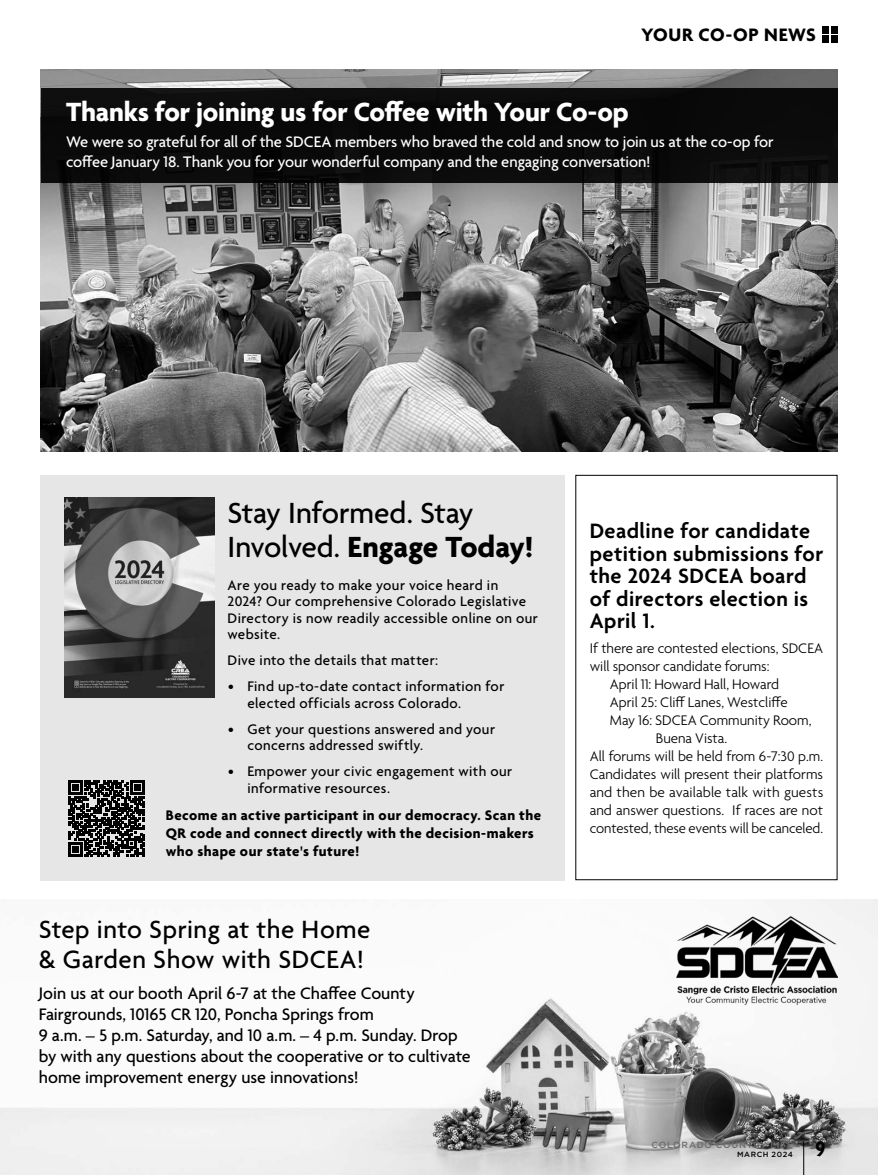
<style>
.page{position:relative;width:878px;height:1175px;background:#fff}
.page>*{position:absolute;margin:0;border:0;box-sizing:border-box;transform-origin:0 0}
.t1{font:500 31.5px/34.2px "Agenda";letter-spacing:-.005em;color:#000}
.t2{font:700 28.5px "Agenda";letter-spacing:-.01em;color:#fff}
.t3{font:500 27px/30px "Agenda";letter-spacing:.02em;color:#000}
.t4{font:600 22.5px/22.5px "Agenda";letter-spacing:.02em;color:#000}
.t5{font:700 condensed 22.5px "Agenda";color:#000}
.t6{font:700 19.5px "Agenda";letter-spacing:.03em;color:#000}
.t7{font:500 18px/21px "Agenda";color:#000}
.t8{font:500 16.5px/19.5px "Agenda";letter-spacing:-.005em;color:#fff}
.t9{font:500 15px/16.5px "Agenda";letter-spacing:.025em;color:#000}
.t10{font:300 15px "Agenda";color:#000}
.t11{font:700 15px/18px "Agenda";letter-spacing:.03em;color:#000}
.t12{font:500 9px "Gotham HTF";letter-spacing:.075em;color:#6d6d6d}
.t13{font:500 7.5px "Gotham HTF";letter-spacing:.075em;color:#000}
.s1{font-weight:700}
</style>
<div class="page">
<img style="left:0;top:899px;width:877px;height:275px">
<div style="left:40px;top:475px;width:525px;height:405px;background:#e6e6e6"></div>
<svg style="left:68px;top:780px;width:77px;height:76px"></svg>
<img style="left:65px;top:497px;width:149px;height:200px">
<img style="left:40px;top:70px;width:797px;height:381px">
<div style="left:40px;top:88px;width:797px;height:94px;background:#0a0a0a"></div>
<img style="left:676px;top:916px;width:161px;height:89px">
<hr style="left:803px;top:1141px;width:1px;height:33px;background:#000">
<div style="left:830px;top:36px;width:7px;height:7px;background:#000"></div>
<div style="left:830px;top:26px;width:7px;height:7px;background:#000"></div>
<div style="left:821px;top:36px;width:7px;height:7px;background:#000"></div>
<div style="left:821px;top:26px;width:7px;height:7px;background:#000"></div>
<h3 class="t6" style="left:641px;top:24px;width:176px">YOUR CO-OP NEWS</h3>
<h2 class="t2" style="left:66px;top:97px;width:564px">Thanks for joining us for Coffee with Your Co-op</h2>
<p class="t8" style="left:66px;top:133px;width:709px">We were so grateful for all of the SDCEA members who braved the cold and snow to join us at the co-op for coffee January 18. Thank you for your wonderful company and the engaging conversation!</p>
<h1 class="t1" style="left:227px;top:498px;width:307px">Stay Informed. Stay<br>Involved. <span class="s1">Engage Today!</span></h1>
<p class="t9" style="left:227px;top:577px;width:312px">Are you ready to make your voice heard in<br>2024? Our comprehensive Colorado Legislative Directory is now readily accessible online on our website.</p>
<p class="t9" style="left:227px;top:653px;width:212px">Dive into the details that matter:</p>
<p class="t9" style="left:247px;top:679px;width:258px;text-indent:-19px">• Find up-to-date contact information for elected officials across Colorado.</p>
<p class="t9" style="left:247px;top:721px;width:249px;text-indent:-19px">• Get your questions answered and your concerns addressed swiftly.</p>
<p class="t9" style="left:247px;top:764px;width:266px;text-indent:-19px">• Empower your civic engagement with our informative resources.</p>
<p class="t11" style="left:166px;top:807px;width:377px">Become an active participant in our democracy. Scan the<br>QR code and connect directly with the decision-makers who shape our state's future!</p>
<h3 class="t3" style="left:39px;top:915px;width:333px">Step into Spring at the Home &amp; Garden Show with SDCEA!</h3>
<p class="t7" style="left:39px;top:983px;width:433px">Join us at our booth April 6-7 at the Chaffee County Fairgrounds, 10165 CR 120, Poncha Springs from<br>9 a.m. – 5 p.m. Saturday, and 10 a.m. – 4 p.m. Sunday. Drop by with any questions about the cooperative or to cultivate home improvement energy use innovations!</p>
<h3 class="t4" style="left:589px;top:521px;width:235px">Deadline for candidate petition submissions for the 2024 SDCEA board of directors election is<br>April 1.</h3>
<p class="t10" style="left:589px;top:640px;width:235px">If there are contested elections, SDCEA</p>
<p class="t10" style="left:589px;top:658px;width:181px">will sponsor candidate forums:</p>
<p class="t10" style="left:610px;top:676px;width:170px">April 11: Howard Hall, Howard</p>
<p class="t10" style="left:610px;top:694px;width:179px">April 25: Cliff Lanes, Westcliffe</p>
<p class="t10" style="left:610px;top:712px;width:203px">May 16: SDCEA Community Room,</p>
<p class="t10" style="left:655px;top:730px;width:73px">Buena Vista.</p>
<p class="t10" style="left:589px;top:748px;width:235px">All forums will be held from 6-7:30 p.m.</p>
<p class="t10" style="left:589px;top:766px;width:235px">Candidates will present their platforms</p>
<p class="t10" style="left:589px;top:784px;width:235px">and then be available talk with guests</p>
<p class="t10" style="left:589px;top:802px;width:235px">and answer questions. If races are not</p>
<p class="t10" style="left:589px;top:820px;width:235px">contested, these events will be canceled.</p>
<p class="t12" style="left:651px;top:1140px;width:143px">COLORADO COUNTRY LIFE</p>
<p class="t13" style="left:737px;top:1150px;width:57px">MARCH 2024</p>
<h3 class="t5" style="left:815px;top:1136px;width:11px">9</h3>
</div>
